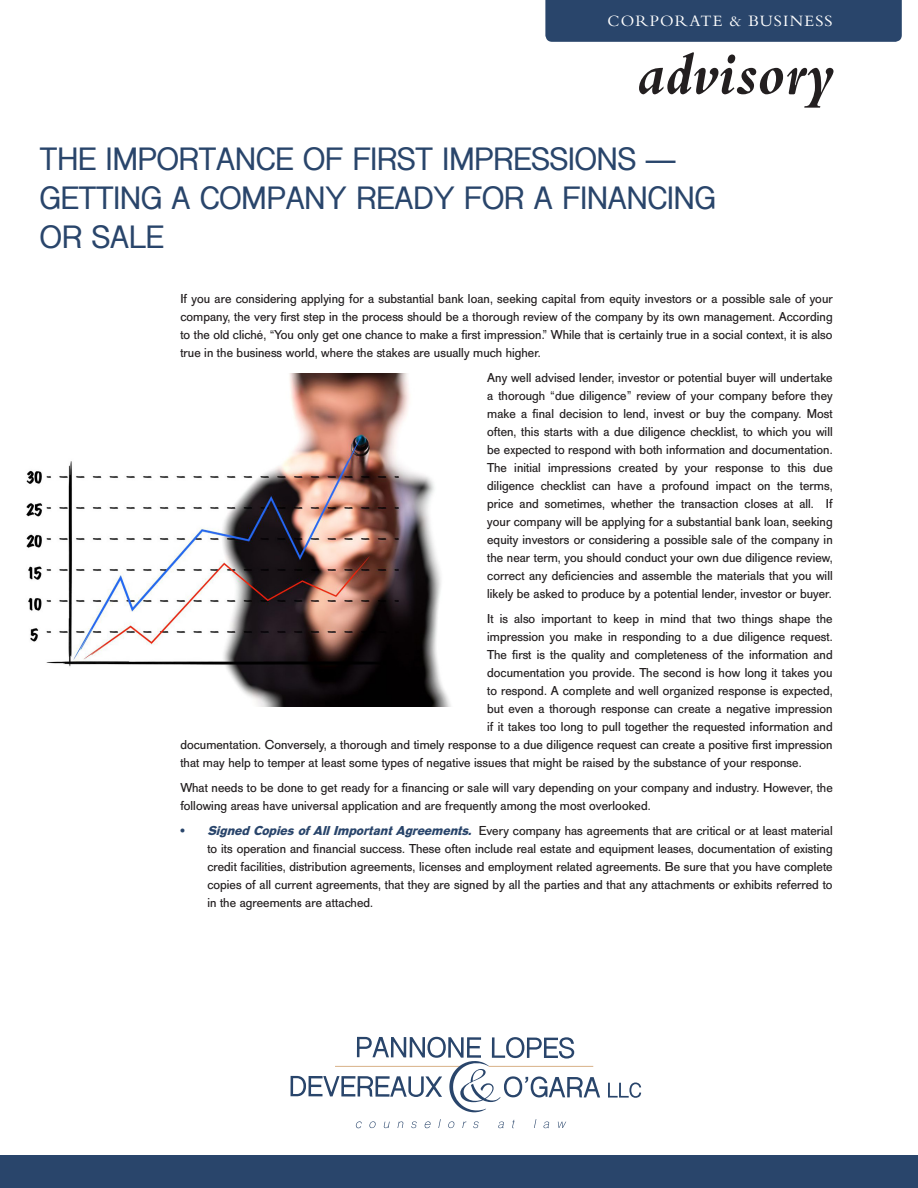
<style>
.page{position:relative;width:918px;height:1188px;background:#fff}
.page>*{position:absolute;margin:0;border:0;box-sizing:border-box;transform-origin:0 0}
.t1{font:italic 700 61.5px "Bembo";color:#231f20}
.t2{font:700 30px/39px "Shree Dev 0714";color:#29456b}
.t3{font:16.5px "Bembo";letter-spacing:.07em;color:#fff}
.t4{font:12.75px/18px "AG Old Face";letter-spacing:.005em;color:#231f20;text-align:justify}
.s1{font-weight:700;color:#29456b}
.s2{font-weight:700;font-style:italic;color:#29456b}
</style>
<div class="page">
<div style="left:0;top:1156px;width:918px;height:32px;background:#29456b"></div>
<svg style="left:608px;top:1082px;width:33px;height:16px"></svg>
<svg style="left:291px;top:1037px;width:309px;height:76px"></svg>
<svg style="left:356px;top:1121px;width:6px;height:7px"></svg>
<svg style="left:369px;top:1121px;width:7px;height:7px"></svg>
<svg style="left:384px;top:1122px;width:6px;height:6px"></svg>
<svg style="left:398px;top:1121px;width:5px;height:7px"></svg>
<svg style="left:411px;top:1121px;width:6px;height:7px"></svg>
<svg style="left:425px;top:1121px;width:6px;height:7px"></svg>
<svg style="left:438px;top:1119px;width:3px;height:9px"></svg>
<svg style="left:448px;top:1121px;width:6px;height:7px"></svg>
<svg style="left:462px;top:1122px;width:4px;height:6px"></svg>
<svg style="left:473px;top:1121px;width:6px;height:7px"></svg>
<svg style="left:498px;top:1122px;width:6px;height:6px"></svg>
<svg style="left:512px;top:1120px;width:3px;height:8px"></svg>
<svg style="left:534px;top:1119px;width:2px;height:9px"></svg>
<svg style="left:543px;top:1122px;width:6px;height:6px"></svg>
<svg style="left:558px;top:1122px;width:8px;height:6px"></svg>
<div style="left:545px;top:0;width:357px;height:42px;background:#29456b"></div>
<img style="left:26px;top:374px;width:425px;height:332px">
<p class="t3" style="left:608px;top:11px;width:227px">CORPORATE &amp; BUSINESS</p>
<p class="t1" style="left:637px;top:41px;width:199px">advisory</p>
<p class="t2" style="left:40px;top:140px;width:637px">THE IMPORTANCE OF FIRST IMPRESSIONS —</p>
<p class="t2" style="left:40px;top:179px;width:677px">GETTING A COMPANY READY FOR A FINANCING<br>OR SALE</p>
<p class="t4" style="left:180px;top:290px;width:654px">If you are considering applying for a substantial bank loan, seeking capital from equity investors or a possible sale of your company, the very first step in the process should be a thorough review of the company by its own management. According to the old cliché, “You only get one chance to make a first impression.” While that is certainly true in a social context, it is also true in the business world, where the stakes are usually much higher.</p>
<p class="t4" style="left:487px;top:369px;width:347px">Any well advised lender, investor or potential buyer will undertake a thorough “due diligence” review of your company before they make a final decision to lend, invest or buy the company. Most often, this starts with a due diligence checklist, to which you will be expected to respond with both information and documentation.<br>The initial impressions created by your response to this due diligence checklist can have a profound impact on the terms, price and sometimes, whether the transaction closes at all. If your company will be applying for a substantial bank loan, seeking equity investors or considering a possible sale of the company in the near term, you should conduct your own due diligence review, correct any deficiencies and assemble the materials that you will likely be asked to produce by a potential lender, investor or buyer.</p>
<p class="t4" style="left:487px;top:610px;width:347px">It is also important to keep in mind that two things shape the</p>
<p class="t4" style="left:487px;top:628px;width:347px">impression you make in responding to a due diligence request.</p>
<p class="t4" style="left:487px;top:646px;width:347px">The first is the quality and completeness of the information and</p>
<p class="t4" style="left:487px;top:664px;width:347px">documentation you provide. The second is how long it takes you</p>
<p class="t4" style="left:487px;top:682px;width:347px">to respond. A complete and well organized response is expected,</p>
<p class="t4" style="left:487px;top:700px;width:347px">but even a thorough response can create a negative impression</p>
<p class="t4" style="left:487px;top:718px;width:347px">if it takes too long to pull together the requested information and</p>
<p class="t4" style="left:180px;top:736px;width:654px">documentation. Conversely, a thorough and timely response to a due diligence request can create a positive first impression</p>
<p class="t4" style="left:180px;top:754px;width:623px">that may help to temper at least some types of negative issues that might be raised by the substance of your response.</p>
<p class="t4" style="left:180px;top:779px;width:654px">What needs to be done to get ready for a financing or sale will vary depending on your company and industry. However, the following areas have universal application and are frequently among the most overlooked.</p>
<p class="t4" style="left:207px;top:822px;width:627px;text-indent:-27px"><span class="s1">•</span> <span class="s2">SignedCopiesofAllImportantAgreements.</span> Every company has agreements that are critical or at least material to its operation and financial success. These often include real estate and equipment leases, documentation of existing credit facilities, distribution agreements, licenses and employment related agreements. Be sure that you have complete copies of all current agreements, that they are signed by all the parties and that any attachments or exhibits referred to in the agreements are attached.</p>
</div>
